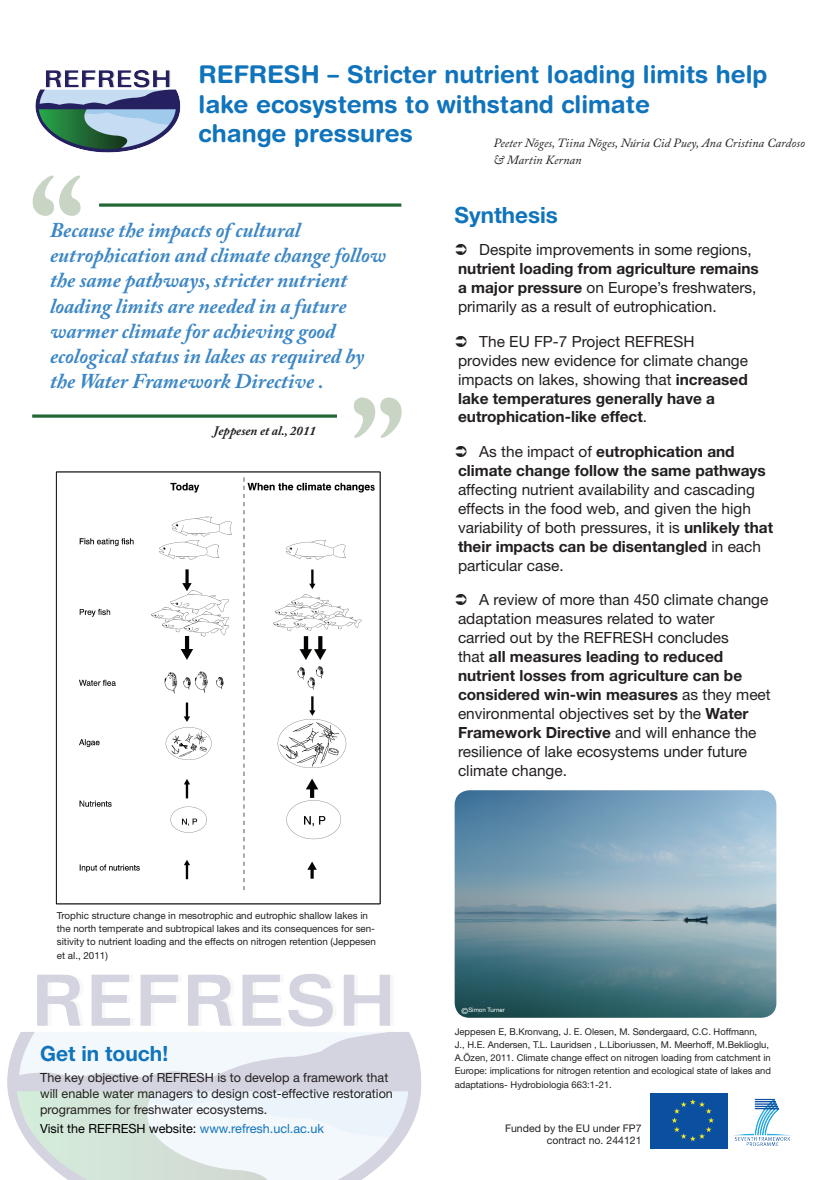
<style>
.page{position:relative;width:835px;height:1180px;background:#fff}
.page>*{position:absolute;margin:0;border:0;box-sizing:border-box;transform-origin:0 0}
.t1{font:700 140px "Adobe Caslon Pro";color:#c8d4c4}
.t2{font:700 24.5px/29.4px "Helvetica Rounded LT Std";color:#1074bc}
.t3{font:700 22.4px "Helvetica Neue LT Std";color:#1074bc}
.t4{font:italic 700 21px/25.2px "Adobe Caslon Pro";color:#2679be}
.t5{font:700 21px "Helvetica Neue LT Std";color:#1074bc}
.t6{font:15.4px/18.9px "Helvetica Neue LT Std";color:#231f20}
.t7{font:700 15.4px/18.9px "Helvetica Neue LT Std";color:#231f20}
.t8{font:italic 700 12.95px "Adobe Caslon Pro";color:#231f20}
.t9{font:12.6px/16.1px "Helvetica Neue LT Std";color:#231f20}
.t10{font:12.6px "Helvetica Neue LT Std";color:#000}
.t11{font:italic 12.46px/16.8px "Adobe Caslon Pro";color:#231f20}
.t12{font:10.5px/12.6px "Helvetica Neue LT Std";color:#231f20;text-align:right}
.t13{font:9.8px/13.3px "Helvetica Neue LT Std";color:#231f20}
.t14{font:9.38px/13.3px "Helvetica Neue LT Std";color:#231f20}
.t15{font:6.12px "Helvetica Neue LT Std";color:#fff}
.s1{font-weight:700}
.s2{font-weight:400}
.s3{color:#1074bc}
.s4{font-size:8.4px}
</style>
<div class="page">
<img style="left:7px;top:974px;width:415px;height:206px">
<img style="left:35px;top:70px;width:146px;height:83px">
<img style="left:733px;top:1098px;width:58px;height:48px">
<div style="left:649px;top:1093px;width:78px;height:57px;background:#0b50a0"></div>
<svg style="left:671px;top:1099px;width:43px;height:42px"></svg>
<svg style="left:99px;top:203px;width:302px;height:4px"></svg>
<svg style="left:32px;top:414px;width:305px;height:4px"></svg>
<img style="left:55px;top:471px;width:326px;height:434px">
<img style="left:454px;top:790px;width:322px;height:227px">
<h2 class="t2" style="left:198px;top:59px;width:570px">REFRESH – Stricter nutrient loading limits help lake ecosystems to withstand climate<br>change pressures</h2>
<p class="t11" style="left:493px;top:135px;width:313px">Peeter Nõges, Tiina Nõges, Núria Cid Puey, Ana Cristina Cardoso &amp; Martin Kernan</p>
<h1 class="t1" style="left:29px;top:147px;width:57px">“</h1>
<p class="t4" style="left:50px;top:217px;width:337px">Because the impacts of cultural eutrophication and climate change follow the same pathways, stricter nutrient loading limits are needed in a future warmer climate for achieving good ecological status in lakes as required by the Water Framework Directive .</p>
<h1 class="t1" style="left:349px;top:368px;width:58px">”</h1>
<p class="t8" style="left:213px;top:423px;width:104px">Jeppesen et al., 2011</p>
<h3 class="t3" style="left:454px;top:201px;width:105px">Synthesis</h3>
<p class="t6" style="left:479px;top:240px;width:274px">Despite improvements in some regions,</p>
<p class="t6" style="left:458px;top:259px;width:302px"><span class="s1">nutrient loading from agriculture remains a major pressure</span> on Europe’s freshwaters, primarily as a result of eutrophication.</p>
<p class="t6" style="left:458px;top:332px;width:291px;text-indent:21px">The EU FP-7 Project REFRESH provides new evidence for climate change impacts on lakes, showing that <span class="s1">increased lake temperatures generally have a eutrophication-like effect</span>.</p>
<p class="t7" style="left:458px;top:442px;width:309px;text-indent:21px"><span class="s2">As the impact of</span> eutrophication and climate change follow the same pathways</p>
<p class="t6" style="left:458px;top:480px;width:316px">affecting nutrient availability and cascading effects in the food web, and given the high variability of both pressures, it is <span class="s1">unlikely that their impacts can be disentangled</span> in each particular case.</p>
<p class="t6" style="left:458px;top:590px;width:314px;text-indent:21px">A review of more than 450 climate change adaptation measures related to water<br>carried out by the REFRESH concludes<br>that <span class="s1">all measures leading to reduced nutrient losses from agriculture can be considered win-win measures</span> as they meet environmental objectives set by the <span class="s1">Water Framework Directive</span> and will enhance the resilience of lake ecosystems under future climate change.</p>
<p class="t13" style="left:57px;top:908px;width:320px">Trophic structure change in mesotrophic and eutrophic shallow lakes in the north temperate and subtropical lakes and its consequences for sen&shy;sitivity to nutrient loading and the effects on nitrogen retention (Jeppesen et al., 2011)</p>
<h3 class="t5" style="left:40px;top:1040px;width:129px">Get in touch!</h3>
<p class="t9" style="left:40px;top:1069px;width:354px">The key objective of REFRESH is to develop a framework that will enable water managers to design cost-effective restoration programmes for freshwater ecosystems.</p>
<p class="t10" style="left:40px;top:1120px;width:285px">Visit the REFRESH website: <span class="s3">www.refresh.ucl.ac.uk</span></p>
<p class="t15" style="left:461px;top:1006px;width:45px"><span class="s4">©</span>Simon Turner</p>
<p class="t14" style="left:454px;top:1024px;width:318px">Jeppesen E, B.Kronvang, J. E. Olesen, M. Søndergaard, C.C. Hoffmann,<br>J., H.E. Andersen, T.L. Lauridsen , L.Liboriussen, M. Meerhoff, M.Beklioglu, A.Özen, 2011. Climate change effect on nitrogen loading from catchment in Europe: implications for nitrogen retention and ecological state of lakes and adaptations- Hydrobiologia 663:1-21.</p>
<p class="t12" style="left:505px;top:1121px;width:138px">Funded by the EU under FP7 contract no. 244121</p>
</div>
